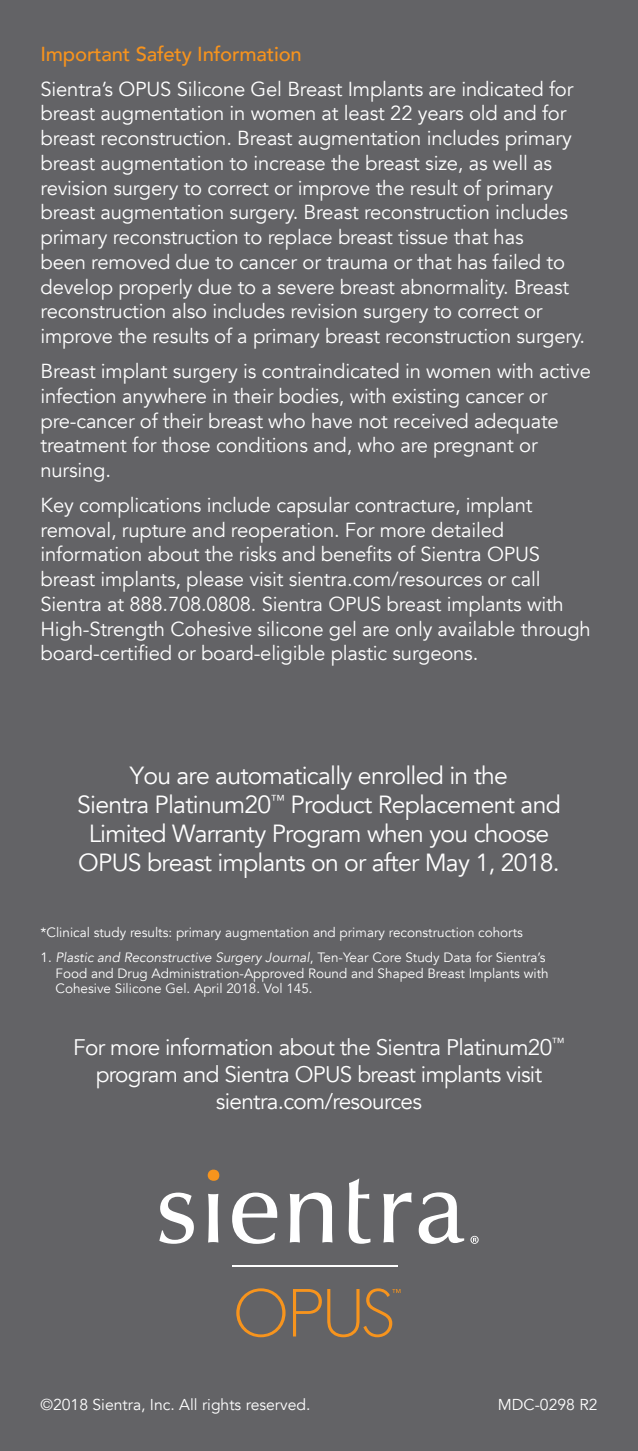
<style>
.page{position:relative;width:638px;height:1451px;background:#636366}
.page>*{position:absolute;margin:0;border:0;box-sizing:border-box;transform-origin:0 0}
.t1{font:24.75px/29.2px "Avenir";letter-spacing:-.03em;color:#fff;text-align:center}
.t2{font:22.5px/27px "Avenir";letter-spacing:-.03em;color:#fff;text-align:center}
.t3{font:20.25px/24.8px "Avenir";letter-spacing:-.01em;color:#fff}
.t4{font:500 20.25px "Avenir";letter-spacing:-.01em;color:#f7931d}
.t5{font:15.75px "Avenir";color:#fff}
.t6{font:13.5px/15.8px "Avenir";color:#fff}
.s1{font-style:italic}
</style>
<div class="page">
<svg style="left:236px;top:1288px;width:49px;height:49px"></svg>
<hr style="left:232px;top:1265px;width:165px;height:1px;background:#fff">
<div style="left:208px;top:1170px;width:11px;height:11px;background:#f7941d;border-radius:50%"></div>
<svg style="left:470px;top:1236px;width:9px;height:8px"></svg>
<svg style="left:208px;top:1194px;width:10px;height:49px"></svg>
<svg style="left:232px;top:1193px;width:45px;height:51px"></svg>
<svg style="left:290px;top:1193px;width:42px;height:50px"></svg>
<svg style="left:349px;top:1178px;width:21px;height:66px"></svg>
<svg style="left:383px;top:1193px;width:29px;height:50px"></svg>
<svg style="left:419px;top:1192px;width:45px;height:52px"></svg>
<svg style="left:159px;top:1193px;width:35px;height:51px"></svg>
<svg style="left:293px;top:1288px;width:107px;height:49px"></svg>
<p class="t4" style="left:40px;top:36px;width:263px">Important Safety Information</p>
<p class="t3" style="left:40px;top:77px;width:546px">Sientra’s OPUS Silicone Gel Breast Implants are indicated for breast augmentation in women at least 22 years old and for breast reconstruction. Breast augmentation includes primary breast augmentation to increase the breast size, as well as revision surgery to correct or improve the result of primary breast augmentation surgery. Breast reconstruction includes primary reconstruction to replace breast tissue that has<br>been removed due to cancer or trauma or that has failed to develop properly due to a severe breast abnormality. Breast reconstruction also includes revision surgery to correct or improve the results of a primary breast reconstruction surgery.</p>
<p class="t3" style="left:40px;top:359px;width:552px">Breast implant surgery is contraindicated in women with active infection anywhere in their bodies, with existing cancer or pre-cancer of their breast who have not received adequate treatment for those conditions and, who are pregnant or nursing.</p>
<p class="t3" style="left:40px;top:493px;width:552px">Key complications include capsular contracture, implant removal, rupture and reoperation. For more detailed information about the risks and benefits of Sientra OPUS breast implants, please visit sientra.com/resources or call Sientra at 888.708.0808. Sientra OPUS breast implants with High-Strength Cohesive silicone gel are only available through board-certified or board-eligible plastic surgeons.</p>
<p class="t1" style="left:77px;top:761px;width:485px">You are automatically enrolled in the<br>Sientra Platinum20<sup>™</sup> Product Replacement and Limited Warranty Program when you choose OPUS breast implants on or after May 1, 2018.</p>
<p class="t6" style="left:40px;top:924px;width:484px">*Clinical study results: primary augmentation and primary reconstruction cohorts</p>
<p class="t6" style="left:56px;top:950px;width:495px;text-indent:-15px">1. <span class="s1">Plastic and Reconstructive Surgery Journal</span>, Ten-Year Core Study Data for Sientra’s<br>Food and Drug Administration-Approved Round and Shaped Breast Implants with<br>Cohesive Silicone Gel. April 2018. Vol 145.</p>
<p class="t2" style="left:73px;top:1034px;width:493px">For more information about the Sientra Platinum20<sup>™ </sup>program and Sientra OPUS breast implants visit sientra.com/resources</p>
<p class="t5" style="left:40px;top:1396px;width:271px">©2018 Sientra, Inc. All rights reserved.</p>
<p class="t5" style="left:498px;top:1396px;width:101px">MDC-0298 R2</p>
</div>
